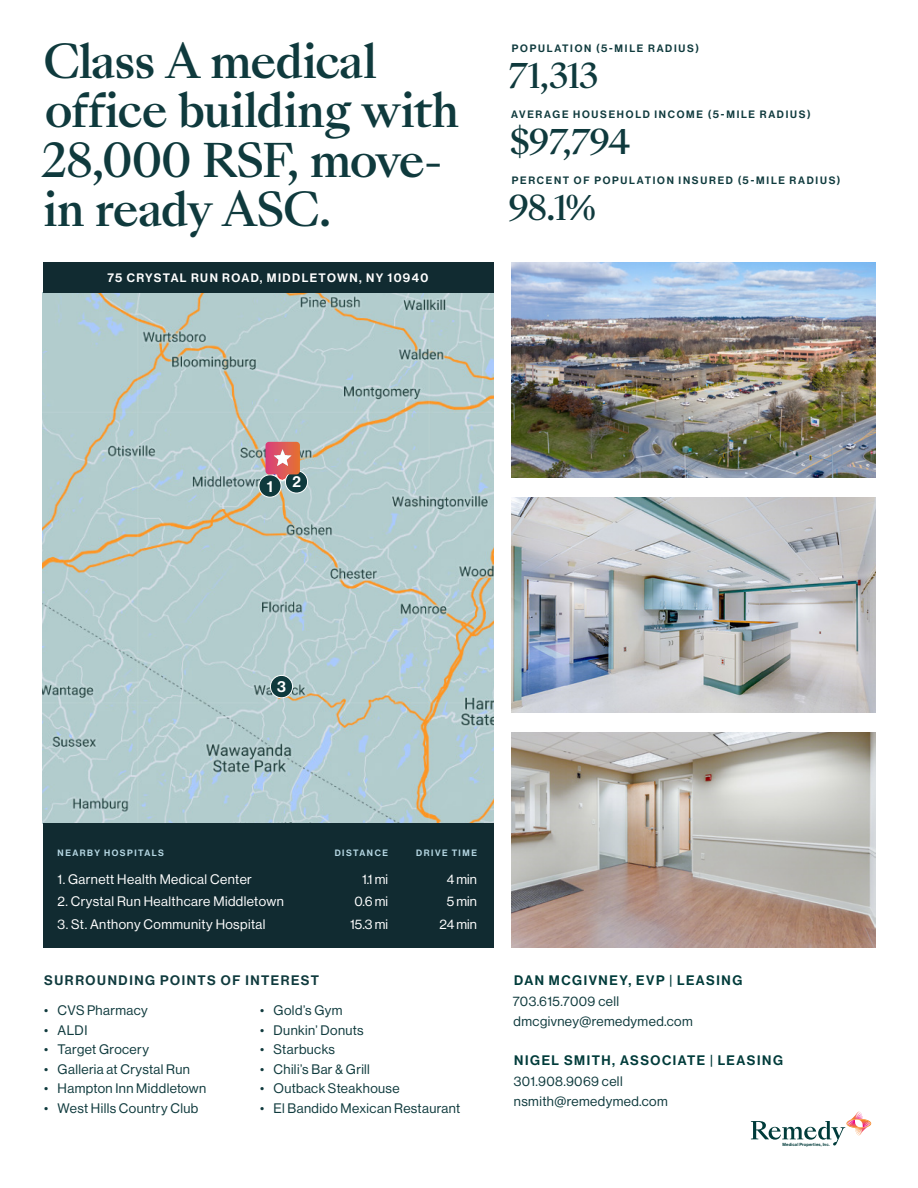
<style>
.page{position:relative;width:918px;height:1188px;background:#fff}
.page>*{position:absolute;margin:0;border:0;box-sizing:border-box;transform-origin:0 0}
.Sang_Bleu_-_H2{font:500 45px/49.5px "Sang Bleu Kingdom";letter-spacing:-.03em;color:#0f3a3d}
.H2_Alt{font:500 33px "Sang Bleu Kingdom";letter-spacing:-.04em;color:#0f3a3d}
.Neue_Haas_-_H5__All_Caps{font:15px "N Haas Grotesk DS Pro 65 Md";color:#fff}
.Small{font:13.5px "N Haas Grotesk DS Pro 55 Rg";letter-spacing:.03em;color:#0f3a3d}
.Small-2{font:13.5px "N Haas Grotesk DS Pro 55 Rg";letter-spacing:.03em;color:#fff}
.Neue_Haas_-_H5__All_Caps-2{font:13.5px "N Haas Grotesk DS Pro 65 Md";letter-spacing:.115em;color:#003b3a}
.Neue_Haas_-_H5__All_Caps-3{font:13.5px "N Haas Grotesk DS Pro 65 Md";letter-spacing:.12em;color:#0f3a3d}
.Neue_Haas_-_H5__All_Caps-4{font:12px "N Haas Grotesk DS Pro 65 Md";letter-spacing:.115em;color:#fff}
.ALL_CAP_alt{font:10.5px "N Haas Grotesk DS Pro 65 Md";letter-spacing:.165em;color:#0f3a3d}
.Neue_Haas_-_H5__All_Caps-5{font:9px "N Haas Grotesk DS Pro 65 Md";letter-spacing:.165em;color:#b6d8e4}
.t1{font:4.35px "N Haas Grotesk DS Pro 65 Md";letter-spacing:.03em;color:#003b3a}
</style>
<div class="page">
<img style="left:43px;top:293px;width:451px;height:531px">
<img style="left:511px;top:732px;width:364px;height:216px">
<img style="left:511px;top:497px;width:364px;height:216px">
<div style="left:43px;top:824px;width:450px;height:124px;background:#112b31"></div>
<div style="left:43px;top:262px;width:451px;height:31px;background:#112b31"></div>
<div style="left:259px;top:475px;width:22px;height:22px;background:#0f3a3d;border-radius:50%"></div>
<div style="left:258px;top:474px;width:24px;height:24px;border:1px solid #fff;border-radius:50%"></div>
<div style="left:285px;top:471px;width:23px;height:22px;background:#0f3a3d;border-radius:50%"></div>
<div style="left:285px;top:470px;width:23px;height:23px;border:1px solid #fff;border-radius:50%"></div>
<svg style="left:266px;top:442px;width:34px;height:38px"></svg>
<svg style="left:751px;top:1112px;width:120px;height:34px"></svg>
<img style="left:511px;top:262px;width:364px;height:216px">
<div style="left:270px;top:675px;width:23px;height:23px;background:#0f3a3d;border-radius:50%"></div>
<div style="left:270px;top:675px;width:23px;height:23px;border:1px solid #fff;border-radius:50%"></div>
<p class="Sang_Bleu_-_H2" style="left:41px;top:38px;width:420px">Class A medical office building with<br>28,000 RSF, move&shy;in ready ASC.</p>
<p class="ALL_CAP_alt" style="left:512px;top:42px;width:189px">POPULATION (5-MILE RADIUS)</p>
<p class="H2_Alt" style="left:509px;top:52px;width:91px">71,313</p>
<p class="ALL_CAP_alt" style="left:511px;top:108px;width:301px">AVERAGE HOUSEHOLD INCOME (5-MILE RADIUS)</p>
<p class="H2_Alt" style="left:510px;top:118px;width:122px">$97,794</p>
<p class="ALL_CAP_alt" style="left:512px;top:174px;width:330px">PERCENT OF POPULATION INSURED (5-MILE RADIUS)</p>
<p class="H2_Alt" style="left:508px;top:184px;width:89px">98.1%</p>
<p class="Neue_Haas_-_H5__All_Caps-4" style="left:107px;top:271px;width:323px">75 CRYSTAL RUN ROAD, MIDDLETOWN, NY 10940</p>
<p class="Neue_Haas_-_H5__All_Caps" style="left:267px;top:478px;width:8px">1</p>
<p class="Neue_Haas_-_H5__All_Caps" style="left:292px;top:473px;width:10px">2</p>
<p class="Neue_Haas_-_H5__All_Caps" style="left:277px;top:678px;width:10px">3</p>
<p class="Neue_Haas_-_H5__All_Caps-5" style="left:58px;top:848px;width:108px">NEARBY HOSPITALS</p>
<p class="Neue_Haas_-_H5__All_Caps-5" style="left:335px;top:848px;width:55px">DISTANCE</p>
<p class="Neue_Haas_-_H5__All_Caps-5" style="left:416px;top:848px;width:62px">DRIVE TIME</p>
<p class="Small-2" style="left:58px;top:872px;width:196px">1. Garnett Health Medical Center</p>
<p class="Small-2" style="left:362px;top:872px;width:27px">1.1 mi</p>
<p class="Small-2" style="left:447px;top:872px;width:32px">4 min</p>
<p class="Small-2" style="left:58px;top:894px;width:228px">2. Crystal Run Healthcare Middletown</p>
<p class="Small-2" style="left:355px;top:894px;width:35px">0.6 mi</p>
<p class="Small-2" style="left:447px;top:894px;width:32px">5 min</p>
<p class="Small-2" style="left:58px;top:917px;width:209px">3. St. Anthony Community Hospital</p>
<p class="Small-2" style="left:350px;top:917px;width:39px">15.3 mi</p>
<p class="Small-2" style="left:440px;top:917px;width:39px">24 min</p>
<p class="Neue_Haas_-_H5__All_Caps-3" style="left:44px;top:973px;width:277px">SURROUNDING POINTS OF INTEREST</p>
<p class="Small" style="left:44px;top:1003px;width:105px">• CVS Pharmacy</p>
<p class="Small" style="left:44px;top:1023px;width:45px">• ALDI</p>
<p class="Small" style="left:44px;top:1042px;width:107px">• Target Grocery</p>
<p class="Small" style="left:44px;top:1062px;width:148px">• Galleria at Crystal Run</p>
<p class="Small" style="left:44px;top:1081px;width:164px">• Hampton Inn Middletown</p>
<p class="Small" style="left:44px;top:1101px;width:156px">• West Hills Country Club</p>
<p class="Small" style="left:260px;top:1003px;width:84px">• Gold’s Gym</p>
<p class="Small" style="left:260px;top:1023px;width:105px">• Dunkin’ Donuts</p>
<p class="Small" style="left:260px;top:1042px;width:76px">• Starbucks</p>
<p class="Small" style="left:260px;top:1062px;width:111px">• Chili’s Bar &amp; Grill</p>
<p class="Small" style="left:260px;top:1081px;width:141px">• Outback Steakhouse</p>
<p class="Small" style="left:260px;top:1101px;width:202px">• El Bandido Mexican Restaurant</p>
<p class="Neue_Haas_-_H5__All_Caps-2" style="left:514px;top:972px;width:230px">DAN MCGIVNEY, EVP | LEASING</p>
<p class="Small" style="left:513px;top:994px;width:108px">703.615.7009 cell</p>
<p class="Small" style="left:514px;top:1013px;width:181px">dmcgivney@remedymed.com</p>
<p class="Neue_Haas_-_H5__All_Caps-2" style="left:514px;top:1052px;width:270px">NIGEL SMITH, ASSOCIATE | LEASING</p>
<p class="Small" style="left:514px;top:1074px;width:110px">301.908.9069 cell</p>
<p class="Small" style="left:514px;top:1094px;width:155px">nsmith@remedymed.com</p>
<p class="t1" style="left:783px;top:1142px;width:49px">Medical Properties, Inc.</p>
</div>
